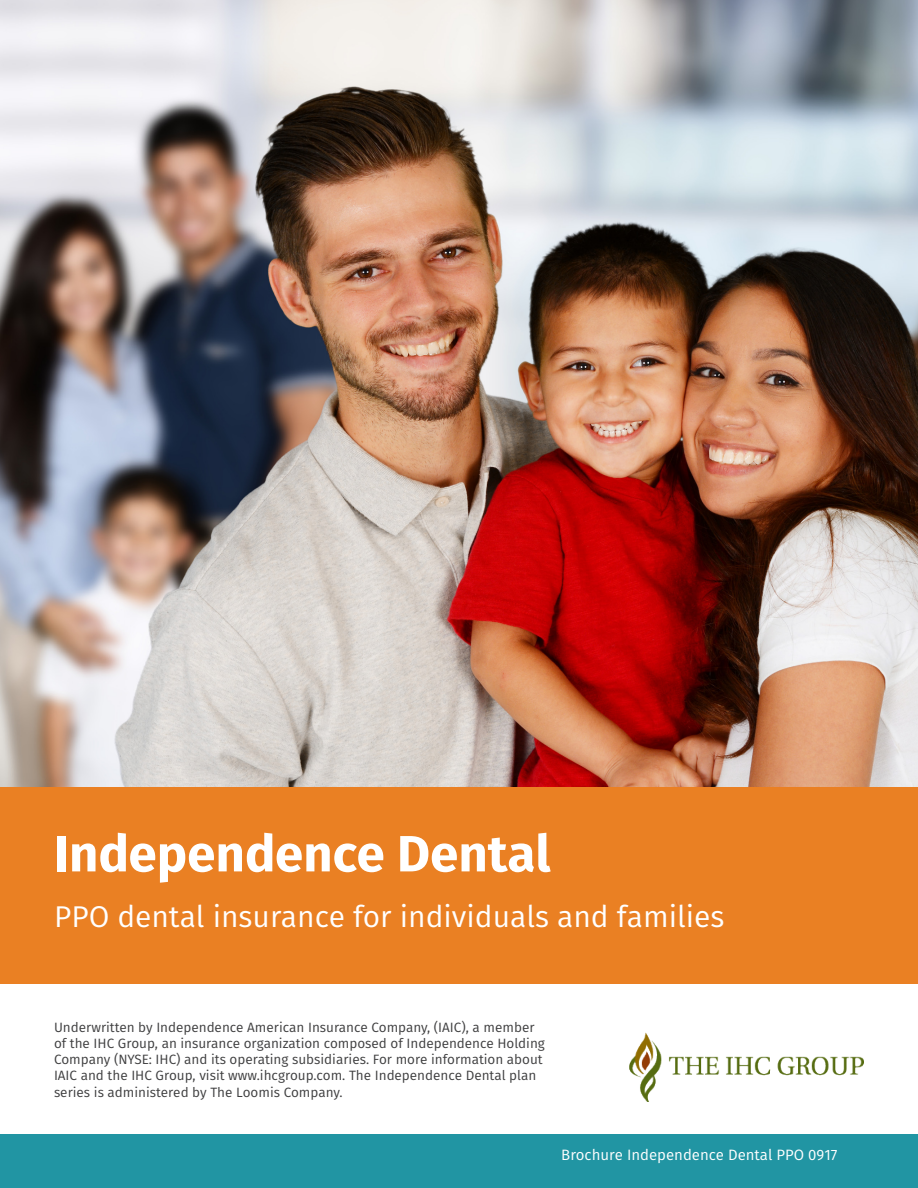
<style>
.page{position:relative;width:918px;height:1188px;background:#fff}
.page>*{position:absolute;margin:0;border:0;box-sizing:border-box;transform-origin:0 0}
.t1{font:700 51px "Fira Sans";color:#fff}
.t2{font:30px "Fira Sans";color:#fff}
.t3{font:15px "Fira Sans";color:#fff}
.t4{font:13.5px/16.2px "Fira Sans";color:#3e3e3f}
</style>
<div class="page">
<div style="left:0;top:1134px;width:918px;height:54px;background:#2195a3"></div>
<img style="left:0;top:0;width:918px;height:787px">
<div style="left:0;top:787px;width:918px;height:197px;background:#ea8023"></div>
<img style="left:630px;top:1032px;width:234px;height:69px">
<p class="t1" style="left:54px;top:818px;width:498px">Independence Dental</p>
<p class="t2" style="left:54px;top:895px;width:672px">PPO dental insurance for individuals and families</p>
<p class="t4" style="left:54px;top:1019px;width:492px">Underwritten by Independence American Insurance Company, (IAIC), a member of the IHC Group, an insurance organization composed of Independence Holding Company (NYSE: IHC) and its operating subsidiaries. For more information about IAIC and the IHC Group, visit www.ihcgroup.com. The Independence Dental plan series is administered by The Loomis Company.</p>
<p class="t3" style="left:561px;top:1145px;width:278px">Brochure Independence Dental PPO 0917</p>
</div>
